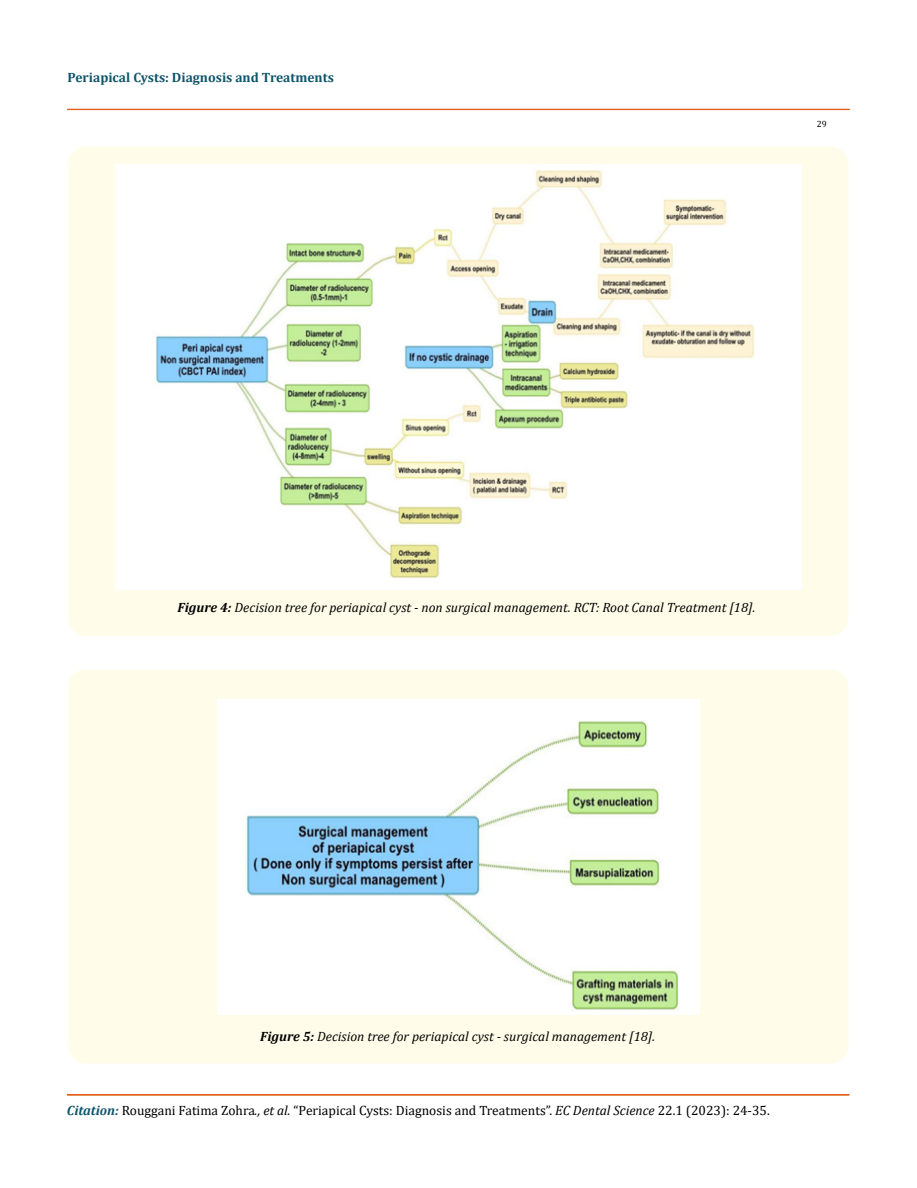
<style>
.page{position:relative;width:917px;height:1188px;background:#fff}
.page>*{position:absolute;margin:0;border:0;box-sizing:border-box;transform-origin:0 0}
.t1{font:italic 13.5px "Cambria";color:#000}
.t2{font:13.5px "Cambria";color:#000}
.t3{font:700 13.5px "Cambria";color:#0e546a}
.t4{font:9px "Cambria";color:#000}
.s1{font-weight:700}
.s2{font-weight:700;font-style:italic;color:#0e546a}
.s3{font-style:italic}
</style>
<div class="page">
<div style="left:67px;top:109px;width:782px;height:1px;border:1px solid #e05d1a"></div>
<div style="left:68px;top:147px;width:780px;height:489px;background:#fffde9;border-radius:18px"></div>
<img style="left:115px;top:164px;width:686px;height:426px">
<div style="left:68px;top:669px;width:780px;height:395px;background:#fffde9;border-radius:18px"></div>
<img style="left:217px;top:700px;width:482px;height:315px">
<p class="t3" style="left:68px;top:68px;width:268px">Periapical Cysts: Diagnosis and Treatments</p>
<p class="t4" style="left:816px;top:118px;width:11px">29</p>
<p class="t1" style="left:178px;top:598px;width:579px"><span class="s1">Figure 4:</span> Decision tree for periapical cyst - non surgical management. RCT: Root Canal Treatment [18].</p>
<p class="t1" style="left:260px;top:1027px;width:396px"><span class="s1">Figure 5:</span> Decision tree for periapical cyst - surgical management [18].</p>
<p class="t2" style="left:67px;top:1102px;width:704px"><span class="s2">Citation:</span> Rouggani Fatima Zohra<span class="s3">., et al.</span> “Periapical Cysts: Diagnosis and Treatments”. <span class="s3">EC Dental Science</span> 22.1 (2023): 24-35.</p>
</div>
